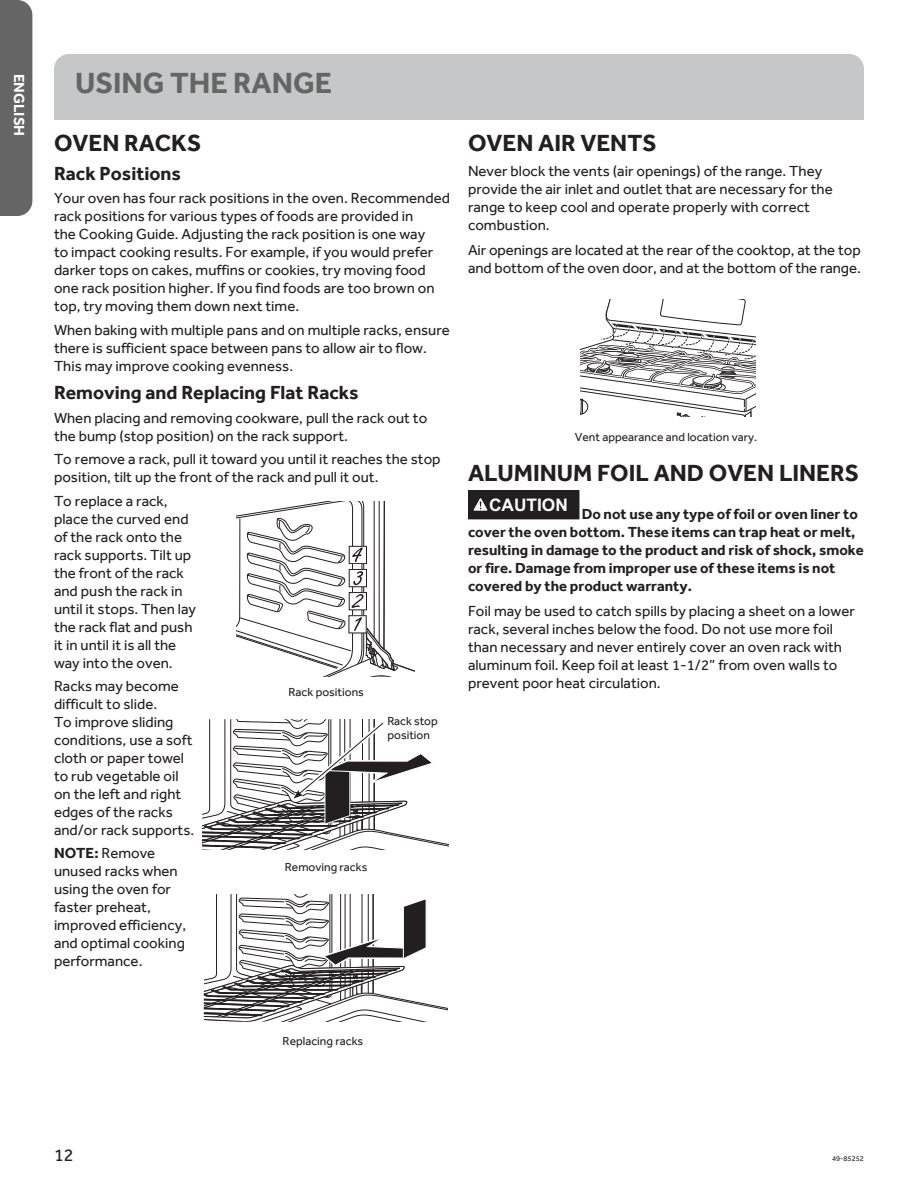
<style>
.page{position:relative;width:918px;height:1188px;background:#fff}
.page>*{position:absolute;margin:0;border:0;box-sizing:border-box;transform-origin:0 0}
.t1{font:700 30px "Effra";color:#646564}
.t2{font:700 24px "Effra";color:#231f20}
.t3{font:700 19.5px "Effra";color:#231f20}
.t4{font:18px "Effra";color:#231f20}
.t5{font:700 17.25px "Arial";color:#fff}
.t6{font:15px/18px "Effra";color:#231f20}
.t7{font:700 15px/18px "Effra";color:#231f20}
.t8{font:700 15px "Effra";color:#fff}
.t9{font:12px/14.4px "Effra";color:#231f20}
.t10{font:7.5px "Effra";color:#231f20}
.s1{font-weight:700}
</style>
<div class="page">
<div style="left:17px;top:0;width:15px;height:216px;background:#646564"></div>
<div style="left:54px;top:54px;width:810px;height:66px;background:#c6c7c9"></div>
<div style="left:468px;top:491px;width:111px;height:28px;background:#231f20"></div>
<svg style="left:474px;top:498px;width:14px;height:13px"></svg>
<svg style="left:204px;top:894px;width:244px;height:128px"></svg>
<svg style="left:202px;top:719px;width:247px;height:131px"></svg>
<svg style="left:237px;top:501px;width:177px;height:175px"></svg>
<svg style="left:580px;top:300px;width:176px;height:117px"></svg>
<p class="t8" style="left:28px;top:74px;width:64px;rotate:90deg">ENGLISH</p>
<h1 class="t1" style="left:75px;top:65px;width:259px">USING THE RANGE</h1>
<h2 class="t2" style="left:54px;top:129px;width:149px">OVEN RACKS</h2>
<h3 class="t3" style="left:54px;top:162px;width:129px">Rack Positions</h3>
<p class="t6" style="left:54px;top:189px;width:397px">Your oven has four rack positions in the oven. Recommended rack positions for various types of foods are provided in<br>the Cooking Guide. Adjusting the rack position is one way<br>to impact cooking results. For example, if you would prefer darker tops on cakes, muffins or cookies, try moving food one rack position higher. If you find foods are too brown on top, try moving them down next time.</p>
<p class="t6" style="left:54px;top:321px;width:397px">When baking with multiple pans and on multiple racks, ensure there is sufficient space between pans to allow air to flow.<br>This may improve cooking evenness.</p>
<h3 class="t3" style="left:54px;top:381px;width:306px">Removing and Replacing Flat Racks</h3>
<p class="t6" style="left:54px;top:409px;width:375px">When placing and removing cookware, pull the rack out to the bump (stop position) on the rack support.</p>
<p class="t6" style="left:54px;top:450px;width:388px">To remove a rack, pull it toward you until it reaches the stop position, tilt up the front of the rack and pull it out.</p>
<p class="t6" style="left:54px;top:492px;width:144px">To replace a rack, place the curved end of the rack onto the rack supports. Tilt up the front of the rack and push the rack in until it stops. Then lay the rack flat and push it in until it is all the way into the oven.</p>
<p class="t6" style="left:54px;top:677px;width:142px">Racks may become difficult to slide.<br>To improve sliding conditions, use a soft cloth or paper towel to rub vegetable oil on the left and right edges of the racks and/or rack supports.</p>
<p class="t6" style="left:54px;top:844px;width:134px"><span class="s1">NOTE:</span> Remove unused racks when using the oven for faster preheat, improved efficiency, and optimal cooking performance.</p>
<p class="t9" style="left:288px;top:685px;width:77px">Rack positions</p>
<p class="t9" style="left:387px;top:714px;width:52px">Rack stop position</p>
<p class="t9" style="left:285px;top:859px;width:84px">Removing racks</p>
<h2 class="t2" style="left:468px;top:129px;width:190px">OVEN AIR VENTS</h2>
<p class="t6" style="left:468px;top:162px;width:366px">Never block the vents (air openings) of the range. They provide the air inlet and outlet that are necessary for the range to keep cool and operate properly with correct combustion.</p>
<p class="t6" style="left:468px;top:240px;width:394px">Air openings are located at the rear of the cooktop, at the top and bottom of the oven door, and at the bottom of the range.</p>
<p class="t9" style="left:575px;top:430px;width:184px">Vent appearance and location vary.</p>
<h2 class="t2" style="left:468px;top:458px;width:392px">ALUMINUM FOIL AND OVEN LINERS</h2>
<p class="t5" style="left:489px;top:495px;width:80px">CAUTION</p>
<p class="t7" style="left:468px;top:505px;width:397px;text-indent:114px">Do not use any type of foil or oven liner to cover the oven bottom. These items can trap heat or melt, resulting in damage to the product and risk of shock, smoke or fire. Damage from improper use of these items is not covered by the product warranty.</p>
<p class="t6" style="left:468px;top:602px;width:388px">Foil may be used to catch spills by placing a sheet on a lower rack, several inches below the food. Do not use more foil than necessary and never entirely cover an oven rack with aluminum foil. Keep foil at least 1-1/2” from oven walls to prevent poor heat circulation.</p>
<p class="t9" style="left:283px;top:1033px;width:82px">Replacing racks</p>
<p class="t4" style="left:54px;top:1144px;width:21px">12</p>
<p class="t10" style="left:832px;top:1154px;width:33px">49-85252</p>
</div>
